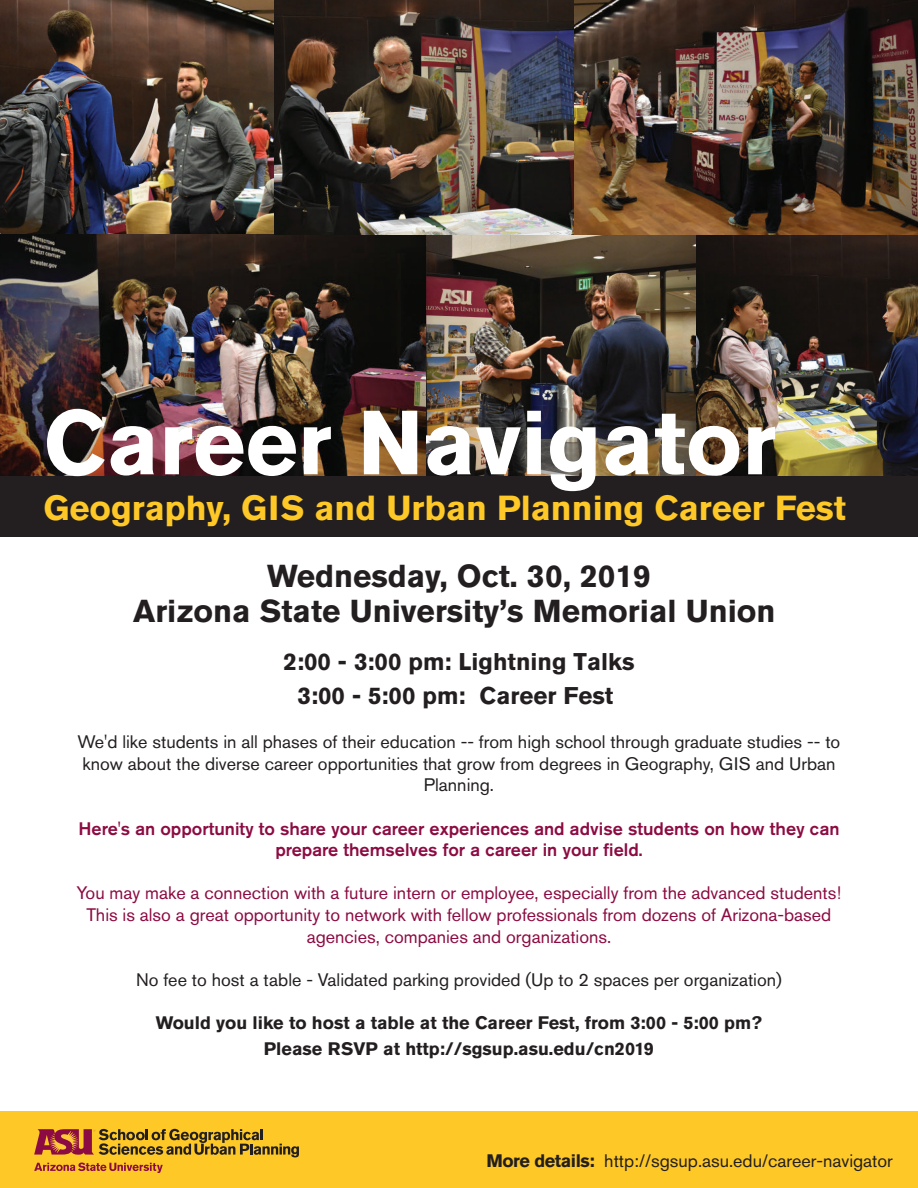
<style>
.page{position:relative;width:918px;height:1188px;background:#fff}
.page>*{position:absolute;margin:0;border:0;box-sizing:border-box;transform-origin:0 0}
.t1{font:700 90px "Akzidenz Grotesk Std";color:#fff}
.t2{font:700 34.5px "Akzidenz Grotesk Std";color:#fec827}
.t3{font:700 31.5px/35.5px "Akzidenz Grotesk Std";color:#231f20;text-align:center}
.t4{font:700 24px/33.3px "Akzidenz Grotesk Std";color:#231f20;text-align:center}
.t5{font:18px/21.6px "Akzidenz Grotesk Std";color:#231f20;text-align:center}
.t6{font:18px/21.6px "Akzidenz Grotesk Std";color:#8c0b42;text-align:center}
.t7{font:500 18px/21.6px "Akzidenz Grotesk Std";color:#8c0b42;text-align:center}
.t8{font:700 18px/26.1px "Akzidenz Grotesk Std";color:#231f20;text-align:center}
.s1{font-weight:700}
</style>
<div class="page">
<img style="left:0;top:0;width:918px;height:476px">
<div style="left:0;top:476px;width:918px;height:60px;background:#231f20"></div>
<div style="left:0;top:1112px;width:918px;height:76px;background:#fec827"></div>
<svg style="left:34px;top:1163px;width:129px;height:10px"></svg>
<svg style="left:34px;top:1129px;width:265px;height:28px"></svg>
<h1 class="t1" style="left:44px;top:391px;width:734px">Career Navigator</h1>
<h2 class="t2" style="left:44px;top:488px;width:804px">Geography, GIS and Urban Planning Career Fest</h2>
<h3 class="t3" style="left:133px;top:558px;width:644px">Wednesday, Oct. 30, 2019<br>Arizona State University’s Memorial Union</h3>
<h3 class="t4" style="left:284px;top:645px;width:353px">2:00 - 3:00 pm: Lightning Talks<br>3:00 - 5:00 pm: Career Fest</h3>
<p class="t5" style="left:78px;top:731px;width:764px">We'd like students in all phases of their education -- from high school through graduate studies -- to know about the diverse career opportunities that grow from degrees in Geography, GIS and Urban<br>Planning.</p>
<p class="t7" style="left:78px;top:817px;width:763px">Here's an opportunity to share your career experiences and advise students on how they can prepare themselves for a career in your field.</p>
<p class="t6" style="left:77px;top:882px;width:766px">You may make a connection with a future intern or employee, especially from the advanced students!<br>This is also a great opportunity to network with fellow professionals from dozens of Arizona-based agencies, companies and organizations.</p>
<p class="t5" style="left:136px;top:969px;width:647px">No fee to host a table - Validated parking provided (Up to 2 spaces per organization)</p>
<p class="t8" style="left:156px;top:1010px;width:608px">Would you like to host a table at the Career Fest, from 3:00 - 5:00 pm?<br>Please RSVP at http://sgsup.asu.edu/cn2019</p>
<p class="t5" style="left:486px;top:1150px;width:408px"><span class="s1">More details:</span> http://sgsup.asu.edu/career-navigator</p>
</div>
